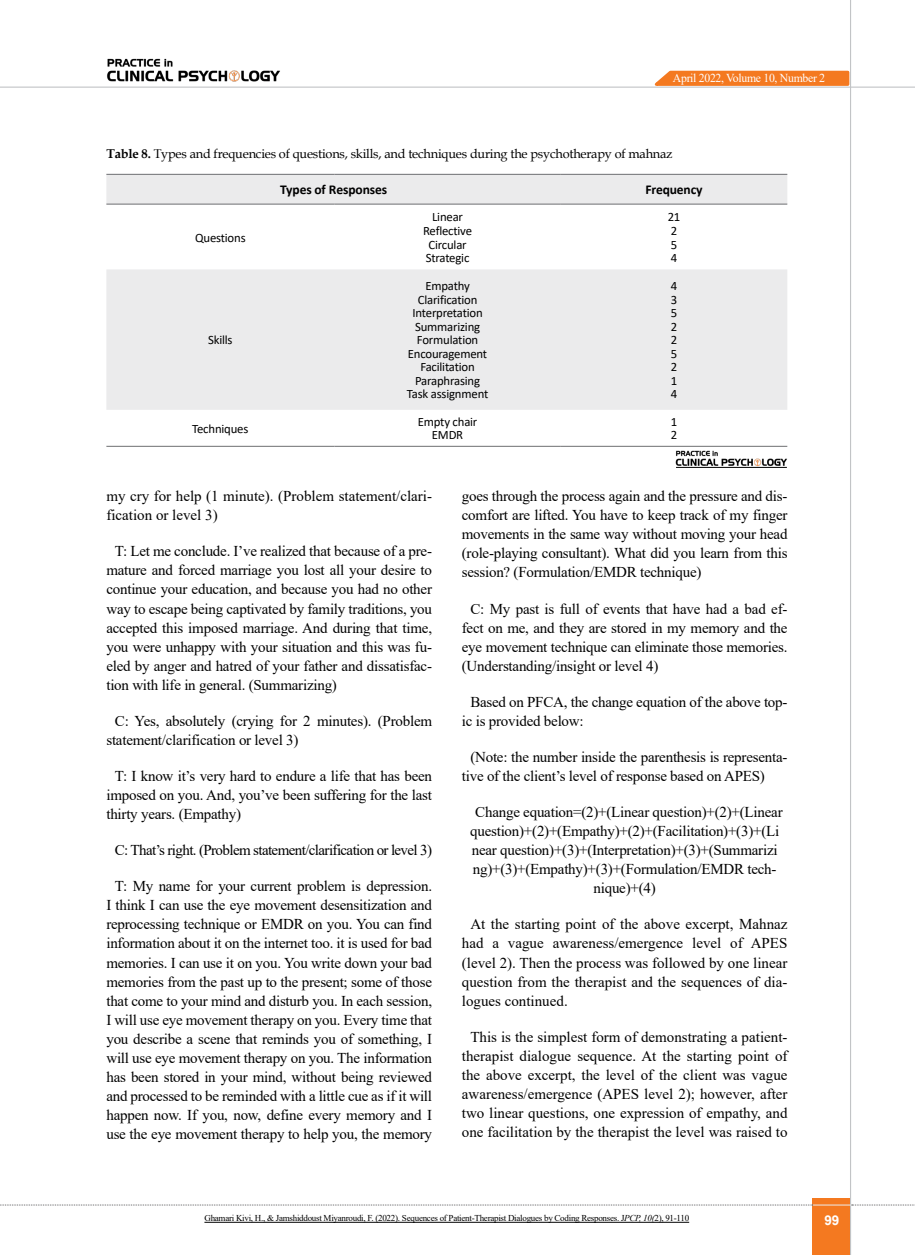
<style>
.page{position:relative;width:915px;height:1255px;background:#fff}
.page>*{position:absolute;margin:0;border:0;box-sizing:border-box;transform-origin:0 0}
.t1{font:15px/19px "Times New Roman";letter-spacing:-.015em;color:#000;text-align:justify}
.t2{font:15px "Times New Roman";letter-spacing:-.04em;color:#000}
.t3{font:700 13.5px "Calibri";letter-spacing:-.01em;color:#000}
.t4{font:700 13.5px "Arial";color:#fff}
.t5{font:12.75px/13.5px "Calibri";letter-spacing:-.015em;color:#000;text-align:center}
.t6{font:12.75px "Book Antiqua";letter-spacing:-.015em;color:#000}
.t7{font:12.15px "Times New Roman";letter-spacing:-.025em;color:#fff}
.t8{font:9px "Times New Roman";letter-spacing:-.03em;color:#000}
.s1{font-weight:700}
.s2{font-style:italic}
</style>
<div class="page">
<div style="left:812px;top:1198px;width:38px;height:56px;background:#f47920"></div>
<hr style="left:849px;top:0;width:1px;height:1254px;background:#c2c4c6">
<hr style="left:0;top:87px;width:914px;height:1px;background:#c2c4c6">
<hr style="left:812px;top:1204px;width:38px;height:1px;background:#ebebec">
<svg style="left:0;top:1204px;width:812px;height:1px"></svg>
<svg style="left:851px;top:1204px;width:64px;height:1px"></svg>
<svg style="left:648px;top:69px;width:202px;height:18px;background:#f4944e"></svg>
<img style="left:107px;top:58px;width:173px;height:24px">
<svg style="left:106px;top:175px;width:681px;height:235px;fill:#ebebec"></svg>
<hr style="left:560px;top:174px;width:227px;height:1px;background:#6d6e71">
<hr style="left:334px;top:174px;width:226px;height:1px;background:#6d6e71">
<hr style="left:106px;top:174px;width:228px;height:1px;background:#6d6e71">
<hr style="left:560px;top:204px;width:227px;height:1px;background:#6d6e71">
<hr style="left:334px;top:204px;width:226px;height:1px;background:#6d6e71">
<hr style="left:106px;top:204px;width:228px;height:1px;background:#6d6e71">
<hr style="left:560px;top:446px;width:227px;height:1px;background:#6d6e71">
<hr style="left:334px;top:446px;width:226px;height:1px;background:#6d6e71">
<hr style="left:106px;top:446px;width:228px;height:1px;background:#6d6e71">
<img style="left:675px;top:450px;width:112px;height:18px">
<hr style="left:675px;top:467px;width:111px;height:1px;background:#000">
<hr style="left:204px;top:1221px;width:485px;height:1px;background:#000">
<p class="t7" style="left:672px;top:69px;width:154px">April 2022, Volume 10, Number 2</p>
<p class="t6" style="left:106px;top:145px;width:567px"><span class="s1">Table 8.</span> Types and frequencies of questions, skills, and techniques during the psychotherapy of mahnaz</p>
<p class="t3" style="left:280px;top:180px;width:108px">Types of Responses</p>
<p class="t3" style="left:645px;top:180px;width:59px">Frequency</p>
<p class="t5" style="left:667px;top:210px;width:14px;text-align:left">21<br>2<br>5<br>4</p>
<p class="t5" style="left:423px;top:210px;width:50px">Linear<br>Reflective<br>Circular<br>Strategic</p>
<p class="t5" style="left:195px;top:230px;width:52px">Questions</p>
<p class="t5" style="left:208px;top:333px;width:26px">Skills</p>
<p class="t5" style="left:192px;top:421px;width:58px">Techniques</p>
<p class="t5" style="left:407px;top:279px;width:83px">Empathy<br>Clarification<br>Interpretation<br>Summarizing<br>Formulation<br>Encouragement<br>Facilitation<br>Paraphrasing<br>Task assignment</p>
<p class="t5" style="left:417px;top:414px;width:61px">Empty chair<br>EMDR</p>
<p class="t5" style="left:670px;top:279px;width:8px;text-align:justify">4<br>3<br>5<br>2<br>2<br>5<br>2<br>1<br>4</p>
<p class="t5" style="left:670px;top:414px;width:8px;text-align:left">1<br>2</p>
<p class="t1" style="left:106px;top:486px;width:327px">my cry for help (1 minute). (Problem statement/clari&shy;fication or level 3)</p>
<p class="t1" style="left:106px;top:541px;width:327px;text-indent:9px">T: Let me conclude. I’ve realized that because of a pre&shy;mature and forced marriage you lost all your desire to continue your education, and because you had no other way to escape being captivated by family traditions, you accepted this imposed marriage. And during that time, you were unhappy with your situation and this was fu&shy;eled by anger and hatred of your father and dissatisfac&shy;tion with life in general. (Summarizing)</p>
<p class="t1" style="left:106px;top:710px;width:327px;text-indent:9px">C: Yes, absolutely (crying for 2 minutes). (Problem statement/clarification or level 3)</p>
<p class="t1" style="left:106px;top:766px;width:327px;text-indent:9px">T: I know it’s very hard to endure a life that has been imposed on you. And, you’ve been suffering for the last thirty years. (Empathy)</p>
<p class="t2" style="left:115px;top:839px;width:318px">C: That’s right. (Problem statement/clarification or level 3)</p>
<p class="t1" style="left:106px;top:876px;width:327px;text-align:center">T: My name for your current problem is depression.<br>I think I can use the eye movement desensitization and reprocessing technique or EMDR on you. You can find information about it on the internet too. it is used for bad memories. I can use it on you. You write down your bad memories from the past up to the present; some of those that come to your mind and disturb you. In each session, I will use eye movement therapy on you. Every time that you describe a scene that reminds you of something, I will use eye movement therapy on you. The information has been stored in your mind, without being reviewed and processed to be reminded with a little cue as if it will happen now. If you, now, define every memory and I use the eye movement therapy to help you, the memory</p>
<p class="t1" style="left:461px;top:486px;width:327px">goes through the process again and the pressure and dis&shy;comfort are lifted. You have to keep track of my finger movements in the same way without moving your head (role-playing consultant). What did you learn from this session? (Formulation/EMDR technique)</p>
<p class="t1" style="left:461px;top:598px;width:327px;text-indent:9px">C: My past is full of events that have had a bad ef&shy;fect on me, and they are stored in my memory and the eye movement technique can eliminate those memories. (Understanding/insight or level 4)</p>
<p class="t1" style="left:461px;top:691px;width:327px;text-indent:9px">Based on PFCA, the change equation of the above top&shy;ic is provided below:</p>
<p class="t1" style="left:461px;top:747px;width:327px;text-indent:9px">(Note: the number inside the parenthesis is representa&shy;tive of the client’s level of response based on APES)</p>
<p class="t1" style="left:470px;top:802px;width:314px;text-align:center">Change equation=(2)+(Linear question)+(2)+(Linear question)+(2)+(Empathy)+(2)+(Facilitation)+(3)+(Li near question)+(3)+(Interpretation)+(3)+(Summarizi ng)+(3)+(Empathy)+(3)+(Formulation/EMDR tech&shy;nique)+(4)</p>
<p class="t1" style="left:461px;top:914px;width:327px;text-indent:9px">At the starting point of the above excerpt, Mahnaz had a vague awareness/emergence level of APES (level 2). Then the process was followed by one linear question from the therapist and the sequences of dia&shy;logues continued.</p>
<p class="t1" style="left:461px;top:1026px;width:327px;text-align:center">This is the simplest form of demonstrating a patient&shy;therapist dialogue sequence. At the starting point of the above excerpt, the level of the client was vague awareness/emergence (APES level 2); however, after two linear questions, one expression of empathy, and one facilitation by the therapist the level was raised to</p>
<p class="t8" style="left:204px;top:1211px;width:486px">Ghamari Kivi, H., &amp; Jamshiddoust Miyanroudi, F. (2022). Sequences of Patient-Therapist Dialogues by Coding Responses. J<span class="s2">PCP, 10(</span>2), 91-110</p>
<p class="t4" style="left:824px;top:1210px;width:17px">99</p>
</div>
